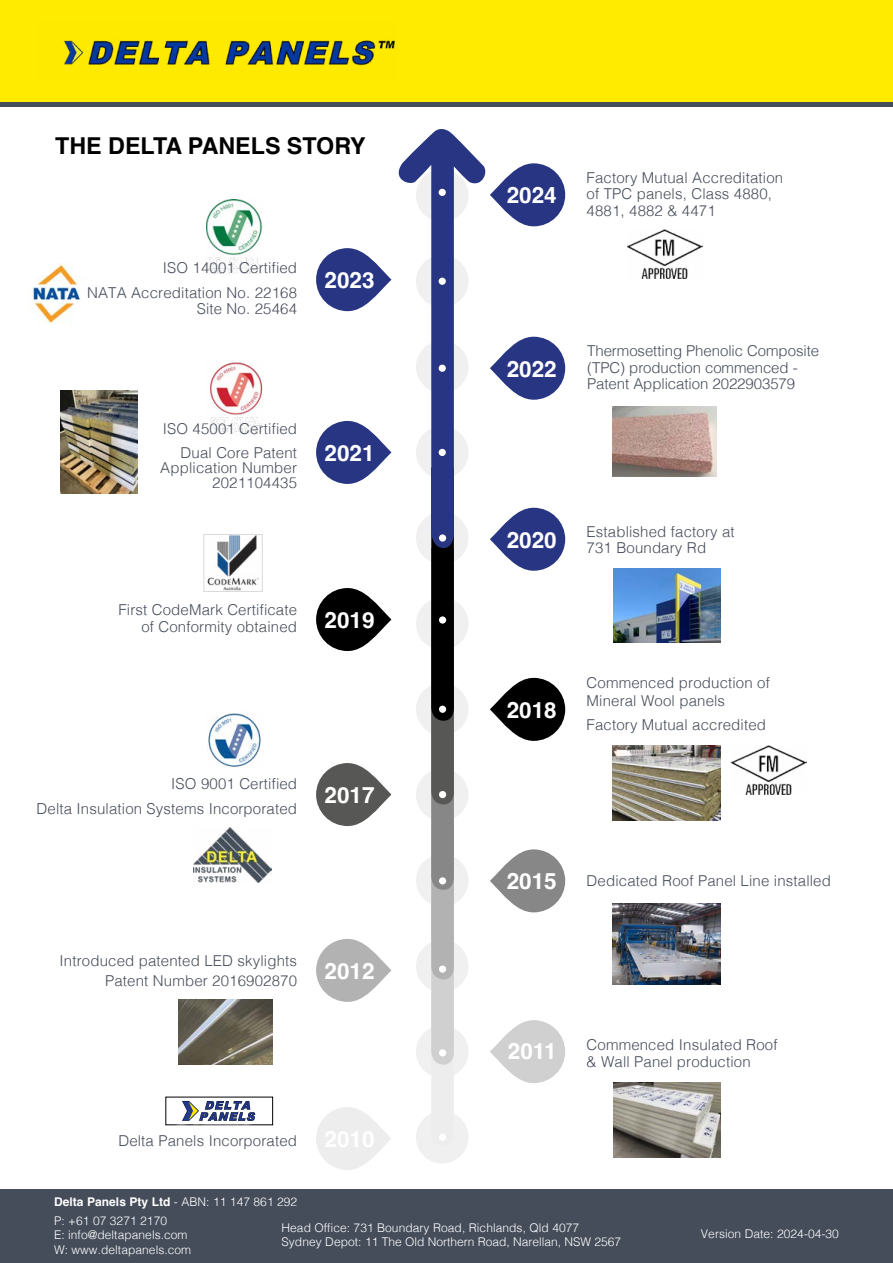
<style>
.page{position:relative;width:893px;height:1263px;background:#fff}
.page>*{position:absolute;margin:0;border:0;box-sizing:border-box;transform-origin:0 0}
.t1{font:700 23.25px "Helvetica";color:#000}
.t2{font:700 22.5px "Helvetica";color:#fff}
.t3{font:300 15.15px "Helvetica";letter-spacing:.01em;color:#464d5a}
.t4{font:300 15px/16.5px "Helvetica";letter-spacing:.01em;color:#464d5a}
.t5{font:300 12px/14.4px "Helvetica";letter-spacing:.005em;color:#fff}
.s1{font-size:15.15px}
.s2{font-weight:700}
</style>
<div class="page">
<div style="left:0;top:0;width:893px;height:104px;background:#feeb00"></div>
<div style="left:0;top:102px;width:893px;height:5px;background:#464d5b"></div>
<img style="left:64px;top:40px;width:331px;height:27px">
<div style="left:0;top:1188px;width:893px;height:75px;background:#464d5a"></div>
<img style="left:32px;top:264px;width:53px;height:60px">
<img style="left:210px;top:362px;width:53px;height:74px">
<img style="left:207px;top:536px;width:52px;height:54px">
<div style="left:203px;top:534px;width:60px;height:58px;border:1px solid #dadada"></div>
<img style="left:207px;top:199px;width:56px;height:74px">
<img style="left:731px;top:746px;width:75px;height:49px">
<img style="left:627px;top:229px;width:75px;height:49px">
<div style="left:416px;top:1111px;width:52px;height:52px;background:#f0f0f0;border-radius:50%"></div>
<svg style="left:391px;top:129px;width:95px;height:1015px"></svg>
<div style="left:439px;top:278px;width:7px;height:7px;background:#fff;border-radius:50%"></div>
<div style="left:439px;top:189px;width:7px;height:7px;background:#fff;border-radius:50%"></div>
<div style="left:439px;top:365px;width:7px;height:7px;background:#fff;border-radius:50%"></div>
<div style="left:439px;top:449px;width:7px;height:7px;background:#fff;border-radius:50%"></div>
<div style="left:439px;top:534px;width:7px;height:8px;background:#fff;border-radius:50%"></div>
<div style="left:439px;top:616px;width:7px;height:8px;background:#fff;border-radius:50%"></div>
<div style="left:439px;top:706px;width:7px;height:7px;background:#fff;border-radius:50%"></div>
<div style="left:439px;top:791px;width:7px;height:7px;background:#fff;border-radius:50%"></div>
<div style="left:439px;top:877px;width:7px;height:7px;background:#fff;border-radius:50%"></div>
<div style="left:439px;top:965px;width:7px;height:8px;background:#fff;border-radius:50%"></div>
<div style="left:439px;top:1049px;width:7px;height:7px;background:#fff;border-radius:50%"></div>
<div style="left:439px;top:1134px;width:7px;height:7px;background:#fff;border-radius:50%"></div>
<svg style="left:490px;top:163px;width:75px;height:63px;background:#495496"></svg>
<svg style="left:490px;top:337px;width:75px;height:63px;background:#495496"></svg>
<svg style="left:316px;top:421px;width:75px;height:63px;background:#485395"></svg>
<svg style="left:316px;top:248px;width:75px;height:63px;background:#485395"></svg>
<svg style="left:316px;top:588px;width:75px;height:63px;background:#262626"></svg>
<svg style="left:316px;top:763px;width:75px;height:63px;background:#70706f"></svg>
<svg style="left:316px;top:939px;width:75px;height:63px;background:#bebdbd"></svg>
<div style="left:316px;top:1107px;width:75px;height:63px;background:#ededed;border-radius:31px"></div>
<svg style="left:490px;top:508px;width:75px;height:63px;background:#495496"></svg>
<svg style="left:490px;top:678px;width:75px;height:63px;background:#272727"></svg>
<svg style="left:490px;top:849px;width:75px;height:63px;background:#999"></svg>
<svg style="left:490px;top:1020px;width:75px;height:63px;background:#d7d7d7"></svg>
<img style="left:208px;top:713px;width:53px;height:54px">
<img style="left:179px;top:999px;width:94px;height:66px">
<img style="left:194px;top:827px;width:77px;height:55px">
<img style="left:613px;top:568px;width:108px;height:75px">
<img style="left:60px;top:390px;width:77px;height:103px">
<img style="left:613px;top:746px;width:107px;height:74px">
<img style="left:613px;top:904px;width:108px;height:81px">
<img style="left:613px;top:407px;width:103px;height:70px">
<img style="left:613px;top:1082px;width:108px;height:75px">
<div style="left:173px;top:1101px;width:81px;height:28px;background:#fff;opacity:.5"></div>
<svg style="left:182px;top:1101px;width:74px;height:20px"></svg>
<h1 class="t1" style="left:55px;top:131px;width:312px">THE DELTA PANELS STORY</h1>
<p class="t4" style="left:87px;top:254px;width:211px;line-height:25px;text-align:right">ISO 14001 Certified<br>NATA Accreditation No. 22168</p>
<p class="t4" style="left:197px;top:300px;width:102px">Site No. 25464</p>
<h2 class="t2" style="left:325px;top:267px;width:52px">2023</h2>
<p class="t4" style="left:163px;top:416px;width:136px;line-height:23.5px;text-align:right">ISO 45001 Certified<br>Dual Core Patent</p>
<p class="t4" style="left:160px;top:459px;width:138px;line-height:15px;text-align:right">Application Number<br>2021104435</p>
<h2 class="t2" style="left:325px;top:440px;width:52px">2021</h2>
<p class="t4" style="left:118px;top:600px;width:180px;text-align:right">First CodeMark Certificate of Conformity obtained</p>
<h2 class="t2" style="left:325px;top:606px;width:52px">2019</h2>
<p class="t4" style="left:171px;top:774px;width:127px"><span class="s1">ISO 9001</span> Certified</p>
<p class="t3" style="left:37px;top:795px;width:262px">Delta Insulation Systems Incorporated</p>
<h2 class="t2" style="left:325px;top:781px;width:52px">2017</h2>
<p class="t4" style="left:60px;top:949px;width:239px;line-height:20.2px;text-align:right">Introduced patented LED skylights<br>Patent Number 2016902870</p>
<h2 class="t2" style="left:325px;top:957px;width:52px">2012</h2>
<p class="t4" style="left:118px;top:1131px;width:180px">Delta Panels Incorporated</p>
<h2 class="t2" style="left:507px;top:182px;width:52px">2024</h2>
<p class="t4" style="left:587px;top:168px;width:198px">Factory Mutual Accreditation of TPC panels, Class 4880,<br>4881, 4882 &amp; 4471</p>
<h2 class="t2" style="left:507px;top:355px;width:52px">2022</h2>
<p class="t4" style="left:587px;top:342px;width:233px">Thermosetting Phenolic Composite (TPC) production commenced -<br>Patent Application 2022903579</p>
<h2 class="t2" style="left:507px;top:526px;width:52px">2020</h2>
<p class="t4" style="left:587px;top:522px;width:150px">Established factory at<br>731 Boundary Rd</p>
<h2 class="t2" style="left:507px;top:696px;width:52px">2018</h2>
<p class="t4" style="left:587px;top:673px;width:185px;line-height:18px">Commenced production of<br>Mineral Wool panels</p>
<p class="t4" style="left:587px;top:715px;width:181px">Factory Mutual accredited</p>
<h2 class="t2" style="left:507px;top:868px;width:52px">2015</h2>
<p class="t4" style="left:587px;top:871px;width:246px">Dedicated Roof Panel Line installed</p>
<h2 class="t2" style="left:508px;top:1037px;width:50px">2011</h2>
<p class="t4" style="left:587px;top:1035px;width:193px">Commenced Insulated Roof &amp; Wall Panel production</p>
<p class="t5" style="left:54px;top:1192px;width:245px;line-height:18.6px"><span class="s2">Delta Panels Pty Ltd</span> - ABN: 11 147 861 292<br>P: +61 07 3271 2170</p>
<p class="t5" style="left:54px;top:1227px;width:139px">E: info@deltapanels.com<br>W: www.deltapanels.com</p>
<p class="t5" style="left:281px;top:1219px;width:341px">Head Office: 731 Boundary Road, Richlands, Qld 4077<br>Sydney Depot: 11 The Old Northern Road, Narellan, NSW 2567</p>
<p class="t5" style="left:701px;top:1225px;width:140px">Version Date: 2024-04-30</p>
</div>
